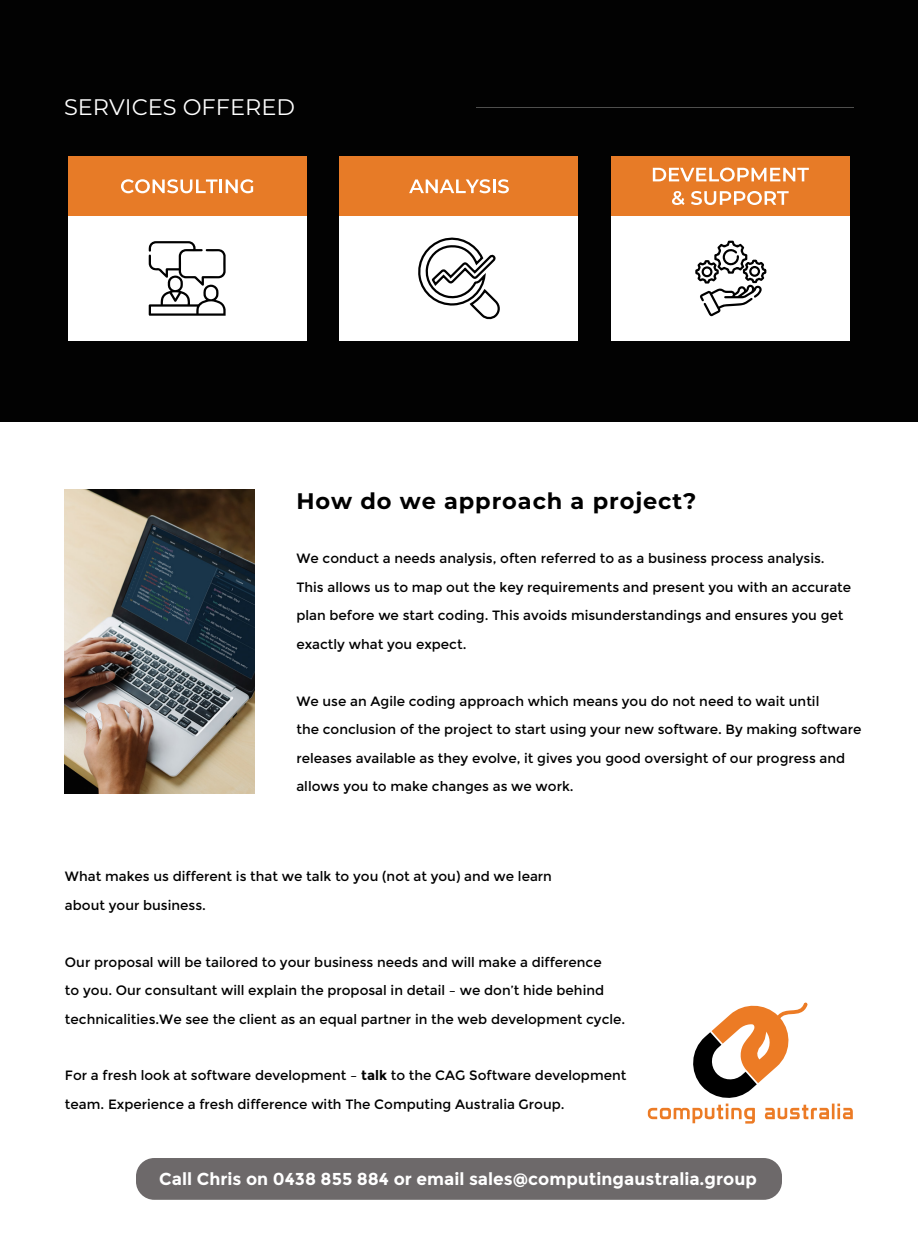
<style>
.page{position:relative;width:918px;height:1242px;background:#fff}
.page>*{position:absolute;margin:0;border:0;box-sizing:border-box;transform-origin:0 0}
.t1{font:700 22.5px "Montserrat";letter-spacing:.04em;color:#000}
.t2{font:22.5px "Montserrat";color:#fff}
.t3{font:700 17.25px "Montserrat";color:#fff}
.t4{font:13.5px/28.5px "Montserrat";color:#000}
.s1{font-weight:700}
</style>
<div class="page">
<svg style="left:648px;top:1002px;width:205px;height:122px"></svg>
<img style="left:64px;top:489px;width:190px;height:304px">
<div style="left:0;top:0;width:918px;height:421px;background:#020202"></div>
<hr style="left:477px;top:107px;width:377px;height:1px;background:#4e4e4d">
<div style="left:68px;top:216px;width:238px;height:125px;background:#fff"></div>
<div style="left:68px;top:157px;width:238px;height:59px;background:#e77b27"></div>
<div style="left:612px;top:216px;width:238px;height:125px;background:#fff"></div>
<div style="left:612px;top:157px;width:238px;height:59px;background:#e77b27"></div>
<div style="left:340px;top:216px;width:238px;height:125px;background:#fff"></div>
<div style="left:340px;top:157px;width:238px;height:59px;background:#e77b27"></div>
<svg style="left:121px;top:179px;width:97px;height:14px"></svg>
<hr style="left:219px;top:179px;width:3px;height:14px;background:#fff">
<svg style="left:226px;top:179px;width:27px;height:14px"></svg>
<svg style="left:409px;top:179px;width:100px;height:14px"></svg>
<svg style="left:653px;top:168px;width:156px;height:14px"></svg>
<svg style="left:672px;top:191px;width:13px;height:14px"></svg>
<svg style="left:691px;top:191px;width:98px;height:14px"></svg>
<svg style="left:695px;top:241px;width:72px;height:75px"></svg>
<svg style="left:149px;top:241px;width:77px;height:75px"></svg>
<svg style="left:418px;top:237px;width:82px;height:83px"></svg>
<div style="left:136px;top:1158px;width:646px;height:42px;background:#6d696a;border-radius:18px"></div>
<h1 class="t2" style="left:64px;top:92px;width:232px">SERVICES OFFERED</h1>
<h1 class="t1" style="left:296px;top:485px;width:402px">How do we approach a project?</h1>
<p class="t4" style="left:296px;top:544px;width:556px">We conduct a needs analysis, often referred to as a business process analysis.<br>This allows us to map out the key requirements and present you with an accurate plan before we start coding. This avoids misunderstandings and ensures you get exactly what you expect.</p>
<p class="t4" style="left:296px;top:687px;width:567px">We use an Agile coding approach which means you do not need to wait until<br>the conclusion of the project to start using your new software. By making software releases available as they evolve, it gives you good oversight of our progress and allows you to make changes as we work.</p>
<p class="t4" style="left:65px;top:862px;width:489px">What makes us different is that we talk to you (not at you) and we learn about your business.</p>
<p class="t4" style="left:65px;top:948px;width:562px">Our proposal will be tailored to your business needs and will make a difference<br>to you. Our consultant will explain the proposal in detail – we don’t hide behind technicalities.We see the client as an equal partner in the web development cycle.</p>
<p class="t4" style="left:65px;top:1062px;width:563px">For a fresh look at software development – <span class="s1">talk</span> to the CAG Software development team. Experience a fresh difference with The Computing Australia Group.</p>
<p class="t3" style="left:159px;top:1168px;width:599px">Call Chris on 0438 855 884 or email sales@computingaustralia.group</p>
</div>
